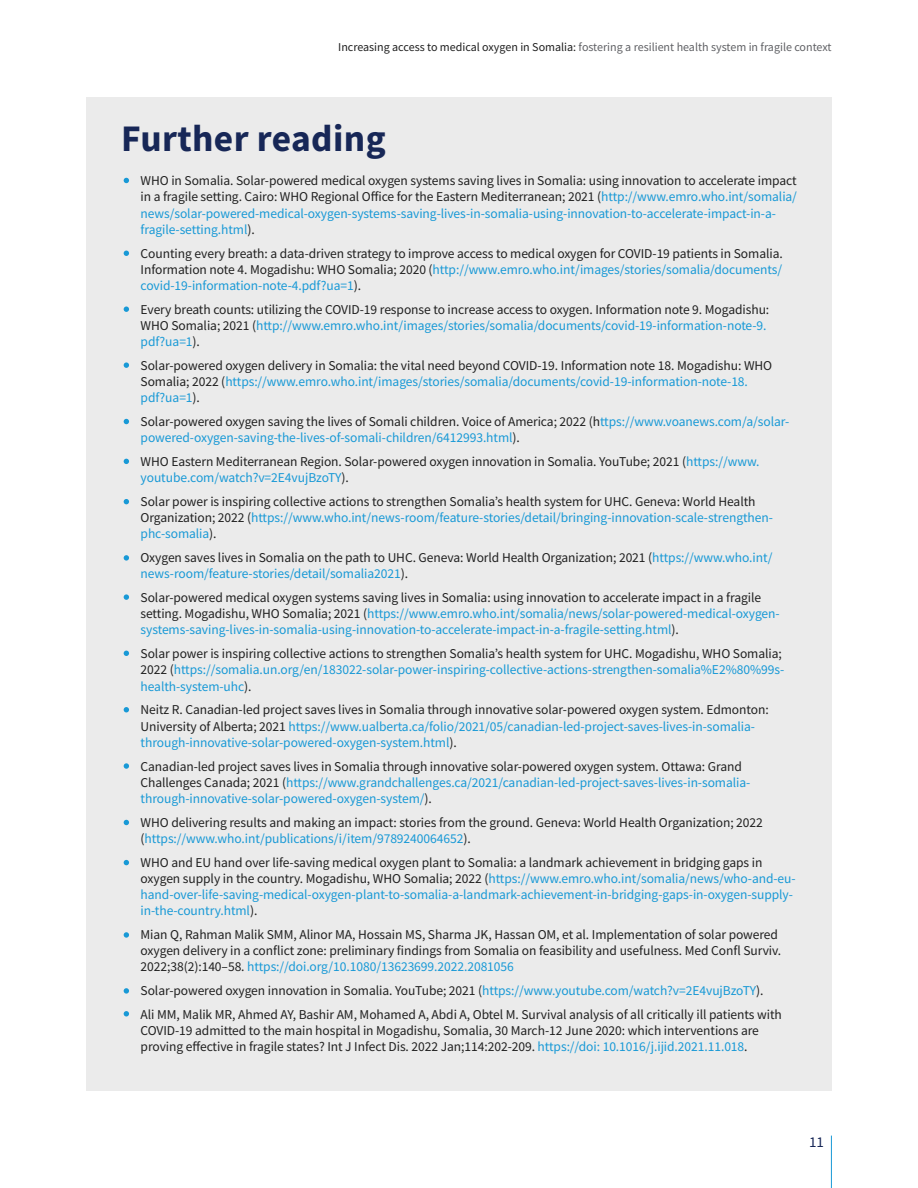
<style>
.page{position:relative;width:918px;height:1188px;background:#fff}
.page>*{position:absolute;margin:0;border:0;box-sizing:border-box;transform-origin:0 0}
.t1{font:700 37.5px "Source Sans Pro";letter-spacing:.01em;color:#172757}
.t2{font:15px "Source Sans Pro";color:#172757}
.t3{font:13.5px/16.2px "Source Sans Pro";letter-spacing:-.005em;color:#202020}
.t4{font:13.5px/16.2px "Source Sans Pro";letter-spacing:-.005em;color:#1899d6}
.t5{font:12px "Source Sans Pro";color:#606165}
.s1{color:#202020}
.s2{color:#1899d6}
</style>
<div class="page">
<div style="left:86px;top:97px;width:746px;height:994px;background:#ebebeb"></div>
<svg style="left:124px;top:178px;width:5px;height:5px"></svg>
<svg style="left:124px;top:251px;width:5px;height:5px"></svg>
<svg style="left:124px;top:307px;width:5px;height:5px"></svg>
<svg style="left:124px;top:362px;width:5px;height:6px"></svg>
<svg style="left:124px;top:419px;width:5px;height:5px"></svg>
<svg style="left:124px;top:459px;width:5px;height:5px"></svg>
<svg style="left:124px;top:499px;width:5px;height:5px"></svg>
<svg style="left:124px;top:555px;width:5px;height:6px"></svg>
<svg style="left:124px;top:594px;width:5px;height:6px"></svg>
<svg style="left:124px;top:651px;width:5px;height:5px"></svg>
<svg style="left:124px;top:707px;width:5px;height:5px"></svg>
<svg style="left:124px;top:763px;width:5px;height:6px"></svg>
<svg style="left:124px;top:820px;width:5px;height:5px"></svg>
<svg style="left:124px;top:860px;width:5px;height:5px"></svg>
<svg style="left:124px;top:932px;width:5px;height:6px"></svg>
<svg style="left:124px;top:988px;width:5px;height:6px"></svg>
<svg style="left:124px;top:1011px;width:5px;height:5px"></svg>
<hr style="left:831px;top:1136px;width:1px;height:52px;background:#1899d6">
<p class="t5" style="left:338px;top:39px;width:495px"><span class="s1">Increasing access to medical oxygen in Somalia:</span> fostering a resilient health system in fragile context</p>
<h1 class="t1" style="left:121px;top:113px;width:266px">Further reading</h1>
<p class="t3" style="left:141px;top:173px;width:658px">WHO in Somalia. Solar-powered medical oxygen systems saving lives in Somalia: using innovation to accelerate impact in a fragile setting. Cairo: WHO Regional Office for the Eastern Mediterranean; 2021 (<span class="s2">http://www.emro.who.int/somalia/ news/solar-powered-medical-oxygen-systems-saving-lives-in-somalia-using-innovation-to-accelerate-impact-in-a&shy;fragile-setting.html</span>).</p>
<p class="t3" style="left:141px;top:245px;width:644px;text-align:justify">Counting every breath: a data-driven strategy to improve access to medical oxygen for COVID-19 patients in Somalia.<br>Information note 4. Mogadishu: WHO Somalia; 2020 (<span class="s2">http://www.emro.who.int/images/stories/somalia/documents/ covid-19-information-note-4.pdf?ua=1</span>).</p>
<p class="t3" style="left:141px;top:301px;width:630px">Every breath counts: utilizing the COVID-19 response to increase access to oxygen. Information note 9. Mogadishu:<br>WHO Somalia; 2021 (<span class="s2">http://www.emro.who.int/images/stories/somalia/documents/covid-19-information-note-9. pdf?ua=1</span>).</p>
<p class="t3" style="left:141px;top:357px;width:633px">Solar-powered oxygen delivery in Somalia: the vital need beyond COVID-19. Information note 18. Mogadishu: WHO<br>Somalia; 2022 (<span class="s2">https://www.emro.who.int/images/stories/somalia/documents/covid-19-information-note-18. pdf?ua=1</span>).</p>
<p class="t4" style="left:141px;top:413px;width:650px"><span class="s1">Solar-powered oxygen saving the lives of Somali children. Voice of America; 2022 (h</span>ttps://www.voanews.com/a/solar&shy;powered-oxygen-saving-the-lives-of-somali-children/6412993.html<span class="s1">).</span></p>
<p class="t3" style="left:141px;top:453px;width:620px">WHO Eastern Mediterranean Region. Solar-powered oxygen innovation in Somalia. YouTube; 2021 (<span class="s2">https://www. youtube.com/watch?v=2E4vujBzoTY</span>).</p>
<p class="t3" style="left:141px;top:493px;width:634px">Solar power is inspiring collective actions to strengthen Somalia’s health system for UHC. Geneva: World Health<br>Organization; 2022 (<span class="s2">https://www.who.int/news-room/feature-stories/detail/bringing-innovation-scale-strengthen&shy;phc-somalia</span>).</p>
<p class="t3" style="left:141px;top:549px;width:633px">Oxygen saves lives in Somalia on the path to UHC. Geneva: World Health Organization; 2021 (<span class="s2">https://www.who.int/ news-room/feature-stories/detail/somalia2021</span>).</p>
<p class="t4" style="left:141px;top:589px;width:641px"><span class="s1">Solar-powered medical oxygen systems saving lives in Somalia: using innovation to accelerate impact in a fragile setting. Mogadishu, WHO Somalia; 2021 (</span>https://www.emro.who.int/somalia/news/solar-powered-medical-oxygen&shy;systems-saving-lives-in-somalia-using-innovation-to-accelerate-impact-in-a-fragile-setting.html<span class="s1">).</span></p>
<p class="t4" style="left:141px;top:646px;width:645px"><span class="s1">Solar power is inspiring collective actions to strengthen Somalia’s health system for UHC. Mogadishu, WHO Somalia;<br>2022 (</span>https://somalia.un.org/en/183022-solar-power-inspiring-collective-actions-strengthen-somalia%E2%80%99s&shy;health-system-uhc<span class="s1">).</span></p>
<p class="t4" style="left:141px;top:702px;width:630px"><span class="s1">Neitz R. Canadian-led project saves lives in Somalia through innovative solar-powered oxygen system. Edmonton:<br>University of Alberta; 2021</span> https://www.ualberta.ca/folio/2021/05/canadian-led-project-saves-lives-in-somalia&shy;through-innovative-solar-powered-oxygen-system.html<span class="s1">).</span></p>
<p class="t4" style="left:141px;top:758px;width:611px"><span class="s1">Canadian-led project saves lives in Somalia through innovative solar-powered oxygen system. Ottawa: Grand<br>Challenges Canada; 2021 (</span>https://www.grandchallenges.ca/2021/canadian-led-project-saves-lives-in-somalia&shy;through-innovative-solar-powered-oxygen-system/<span class="s1">).</span></p>
<p class="t3" style="left:141px;top:814px;width:624px">WHO delivering results and making an impact: stories from the ground. Geneva: World Health Organization; 2022 (<span class="s2">https://www.who.int/publications/i/item/9789240064652</span>).</p>
<p class="t4" style="left:141px;top:854px;width:657px"><span class="s1">WHO and EU hand over life-saving medical oxygen plant to Somalia: a landmark achievement in bridging gaps in oxygen supply in the country. Mogadishu, WHO Somalia; 2022 (</span>https://www.emro.who.int/somalia/news/who-and-eu&shy;hand-over-life-saving-medical-oxygen-plant-to-somalia-a-landmark-achievement-in-bridging-gaps-in-oxygen-supply&shy;in-the-country.html<span class="s1">).</span></p>
<p class="t3" style="left:141px;top:926px;width:642px">Mian Q, Rahman Malik SMM, Alinor MA, Hossain MS, Sharma JK, Hassan OM, et al. Implementation of solar powered oxygen delivery in a conflict zone: preliminary findings from Somalia on feasibility and usefulness. Med Confl Surviv.<br>2022;38(2):140–58. <span class="s2">https://doi.org/10.1080/13623699.2022.2081056</span></p>
<p class="t3" style="left:141px;top:979px;width:643px;line-height:23.7px">Solar-powered oxygen innovation in Somalia. YouTube; 2021 (<span class="s2">https://www.youtube.com/watch?v=2E4vujBzoTY</span>).<br>Ali MM, Malik MR, Ahmed AY, Bashir AM, Mohamed A, Abdi A, Obtel M. Survival analysis of all critically ill patients with</p>
<p class="t3" style="left:141px;top:1022px;width:620px">COVID-19 admitted to the main hospital in Mogadishu, Somalia, 30 March-12 June 2020: which interventions are proving effective in fragile states? Int J Infect Dis. 2022 Jan;114:202-209. <span class="s2">https://doi: 10.1016/j.ijid.2021.11.018</span>.</p>
<p class="t2" style="left:809px;top:1132px;width:16px">11</p>
</div>
